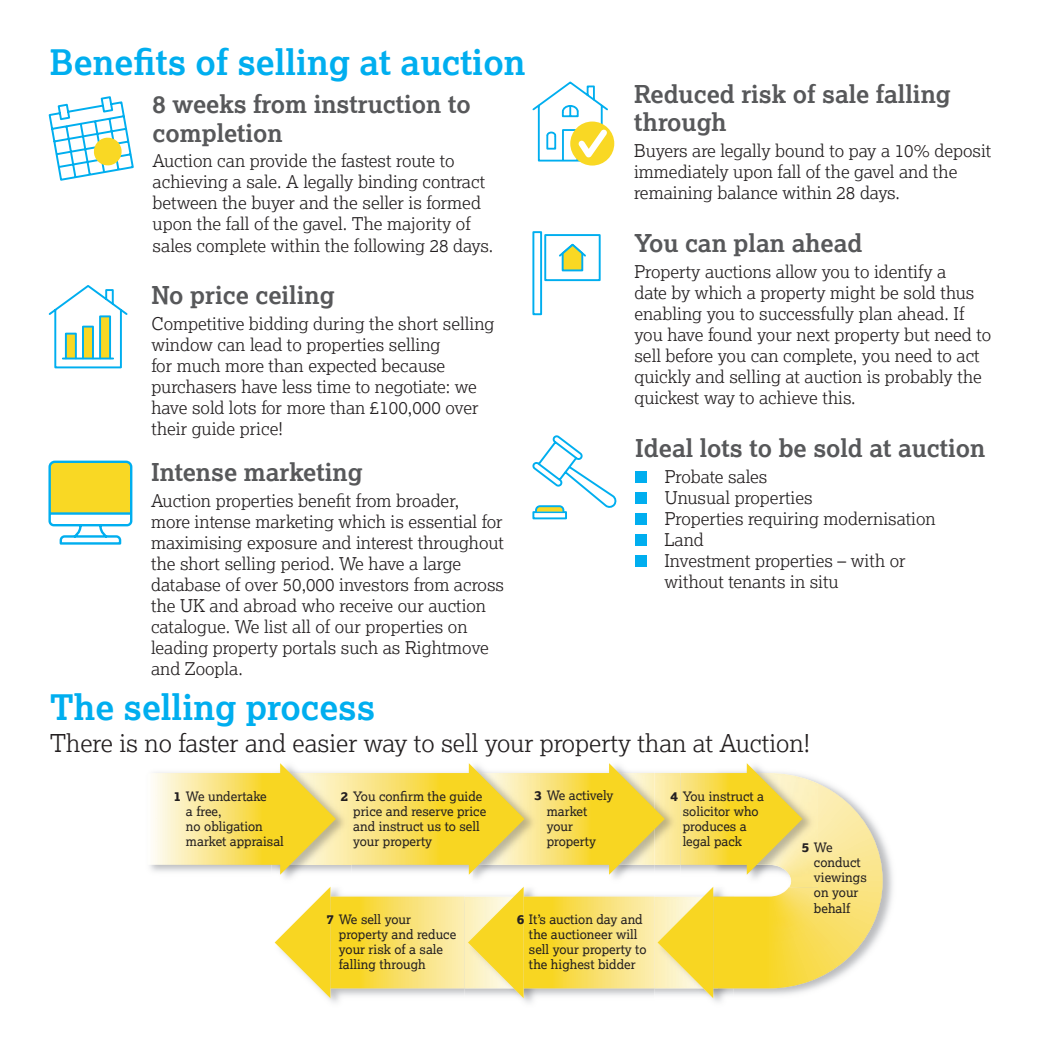
<style>
.page{position:relative;width:1042px;height:1041px;background:#fff}
.page>*{position:absolute;margin:0;border:0;box-sizing:border-box;transform-origin:0 0}
.t1{font:700 35px "Lexia";color:#00aeef}
.t2{font:700 24.5px/28px "Lexia";color:#57585a}
.t3{font:300 24.5px "Lexia";color:#231f20}
.t4{font:300 17.5px/21px "Lexia";color:#231f20}
.t5{font:12.95px/15px "Lexia";color:#231f20}
.s1{font-weight:800}
</style>
<div class="page">
<svg style="left:48px;top:96px;width:86px;height:85px"></svg>
<svg style="left:48px;top:285px;width:80px;height:84px"></svg>
<div style="left:65px;top:333px;width:12px;height:26px;background:#f9d824;border:2px solid #00aeef"></div>
<div style="left:82px;top:326px;width:12px;height:33px;background:#f9d824;border:2px solid #00aeef"></div>
<div style="left:99px;top:315px;width:12px;height:44px;background:#f9d824;border:2px solid #00aeef"></div>
<hr style="left:63px;top:357px;width:50px;height:2px;background:#00aeef">
<svg style="left:48px;top:460px;width:85px;height:85px"></svg>
<div style="left:570px;top:121px;width:44px;height:44px;background:#f9d824;border-radius:50%"></div>
<svg style="left:532px;top:81px;width:80px;height:84px"></svg>
<svg style="left:532px;top:231px;width:69px;height:85px"></svg>
<div style="left:532px;top:511px;width:35px;height:8px;border:2px solid #00aeef"></div>
<svg style="left:532px;top:435px;width:85px;height:78px"></svg>
<div style="left:635px;top:471px;width:12px;height:11px;background:#00aeef"></div>
<div style="left:635px;top:492px;width:12px;height:11px;background:#00aeef"></div>
<div style="left:635px;top:513px;width:12px;height:11px;background:#00aeef"></div>
<div style="left:635px;top:534px;width:12px;height:11px;background:#00aeef"></div>
<div style="left:635px;top:555px;width:12px;height:11px;background:#00aeef"></div>
<img style="left:883px;top:840px;width:10px;height:88px">
<svg style="left:149px;top:763px;width:734px;height:235px"></svg>
<h1 class="t1" style="left:50px;top:40px;width:477px">Benefits of selling at auction</h1>
<h2 class="t2" style="left:153px;top:90px;width:320px">8 weeks from instruction to completion</h2>
<p class="t4" style="left:153px;top:150px;width:342px">Auction can provide the fastest route to achieving a sale. A legally binding contract between the buyer and the seller is formed upon the fall of the gavel. The majority of sales complete within the following 28 days.</p>
<h2 class="t2" style="left:151px;top:281px;width:185px">No price ceiling</h2>
<p class="t4" style="left:151px;top:313px;width:345px">Competitive bidding during the short selling window can lead to properties selling<br>for much more than expected because purchasers have less time to negotiate: we have sold lots for more than £100,000 over their guide price!</p>
<h2 class="t2" style="left:151px;top:457px;width:213px">Intense marketing</h2>
<p class="t4" style="left:151px;top:490px;width:354px">Auction properties benefit from broader,<br>more intense marketing which is essential for maximising exposure and interest throughout the short selling period. We have a large database of over 50,000 investors from across the UK and abroad who receive our auction catalogue. We list all of our properties on leading property portals such as Rightmove and Zoopla.</p>
<h2 class="t2" style="left:634px;top:79px;width:318px">Reduced risk of sale falling through</h2>
<p class="t4" style="left:634px;top:140px;width:359px">Buyers are legally bound to pay a 10% deposit immediately upon fall of the gavel and the remaining balance within 28 days.</p>
<h2 class="t2" style="left:634px;top:228px;width:230px">You can plan ahead</h2>
<p class="t4" style="left:634px;top:260px;width:358px">Property auctions allow you to identify a<br>date by which a property might be sold thus enabling you to successfully plan ahead. If you have found your next property but need to sell before you can complete, you need to act quickly and selling at auction is probably the quickest way to achieve this.</p>
<h2 class="t2" style="left:635px;top:433px;width:352px">Ideal lots to be sold at auction</h2>
<p class="t4" style="left:664px;top:465px;width:273px">Probate sales<br>Unusual properties<br>Properties requiring modernisation<br>Land<br>Investment properties – with or without tenants in situ</p>
<h1 class="t1" style="left:50px;top:685px;width:327px">The selling process</h1>
<h2 class="t3" style="left:50px;top:727px;width:762px">There is no faster and easier way to sell your property than at Auction!</h2>
<p class="t5" style="left:186px;top:788px;width:99px;text-indent:-12px"><span class="s1">1</span> We undertake<br>a free,<br>no obligation market appraisal</p>
<p class="t5" style="left:353px;top:788px;width:135px;text-indent:-12px"><span class="s1">2</span> You confirm the guide price and reserve price and instruct us to sell your property</p>
<p class="t5" style="left:547px;top:788px;width:68px;text-indent:-12px"><span class="s1">3</span> We actively market your property</p>
<p class="t5" style="left:683px;top:788px;width:83px;text-indent:-12px"><span class="s1">4</span> You instruct a solicitor who produces a legal pack</p>
<p class="t5" style="left:814px;top:839px;width:54px;text-indent:-12px"><span class="s1">5</span> We conduct viewings on your behalf</p>
<p class="t5" style="left:529px;top:911px;width:119px;text-indent:-12px"><span class="s1">6</span> It’s auction day and the auctioneer will sell your property to the highest bidder</p>
<p class="t5" style="left:339px;top:911px;width:119px;text-indent:-12px"><span class="s1">7</span> We sell your property and reduce your risk of a sale falling through</p>
</div>
